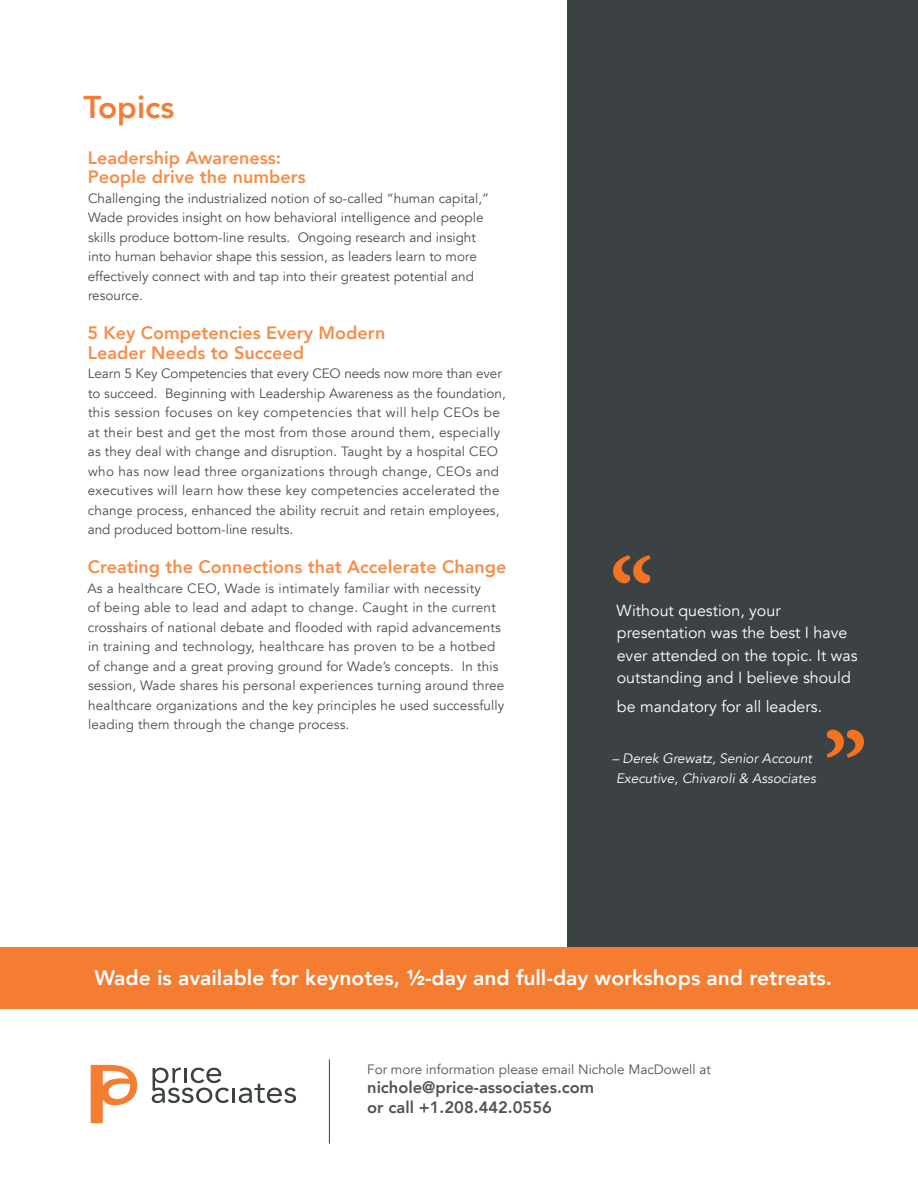
<style>
.page{position:relative;width:918px;height:1188px;background:#fff}
.page>*{position:absolute;margin:0;border:0;box-sizing:border-box;transform-origin:0 0}
.t1{font:800 31.5px "Avenir";color:#f47d31}
.t2{font:800 21px "Avenir";color:#fff}
.t3{font:800 18px/19.5px "Avenir";color:#f68e4b}
.t4{font:800 16.5px "Avenir";color:#515355}
.t5{font:16.05px/22.4px "Avenir";color:#fff}
.t6{font:italic 13.65px/19.5px "Avenir";color:#fff;text-align:center}
.t7{font:13.5px/19.5px "Avenir";letter-spacing:.01em;color:#4b4c4d}
.t8{font:13.5px "Avenir";color:#515355}
</style>
<div class="page">
<div style="left:567px;top:0;width:351px;height:958px;background:#3c4144"></div>
<svg style="left:613px;top:555px;width:38px;height:28px"></svg>
<svg style="left:827px;top:730px;width:37px;height:28px"></svg>
<svg style="left:91px;top:1065px;width:46px;height:58px"></svg>
<hr style="left:232px;top:1088px;width:3px;height:15px;background:#3c4144">
<svg style="left:239px;top:1084px;width:57px;height:19px"></svg>
<svg style="left:152px;top:1068px;width:77px;height:35px"></svg>
<hr style="left:329px;top:1059px;width:1px;height:85px;background:#3c4144">
<div style="left:0;top:947px;width:918px;height:62px;background:#f47d31"></div>
<p class="t1" style="left:83px;top:82px;width:93px">Topics</p>
<p class="t3" style="left:88px;top:148px;width:220px">Leadership Awareness:<br>People drive the numbers</p>
<p class="t7" style="left:88px;top:188px;width:403px">Challenging the industrialized notion of so-called “human capital,” Wade provides insight on how behavioral intelligence and people skills produce bottom-line results. Ongoing research and insight into human behavior shape this session, as leaders learn to more effectively connect with and tap into their greatest potential and resource.</p>
<p class="t3" style="left:88px;top:323px;width:299px">5 Key Competencies Every Modern<br>Leader Needs to Succeed</p>
<p class="t7" style="left:88px;top:364px;width:420px">Learn 5 Key Competencies that every CEO needs now more than ever to succeed. Beginning with Leadership Awareness as the foundation, this session focuses on key competencies that will help CEOs be at their best and get the most from those around them, especially as they deal with change and disruption. Taught by a hospital CEO who has now lead three organizations through change, CEOs and executives will learn how these key competencies accelerated the change process, enhanced the ability recruit and retain employees, and produced bottom-line results.</p>
<p class="t3" style="left:88px;top:557px;width:420px">Creating the Connections that Accelerate Change</p>
<p class="t7" style="left:87px;top:578px;width:419px">As a healthcare CEO, Wade is intimately familiar with necessity<br>of being able to lead and adapt to change. Caught in the current crosshairs of national debate and flooded with rapid advancements in training and technology, healthcare has proven to be a hotbed of change and a great proving ground for Wade’s concepts. In this session, Wade shares his personal experiences turning around three healthcare organizations and the key principles he used successfully leading them through the change process.</p>
<p class="t5" style="left:617px;top:600px;width:242px">Without question, your presentation was the best I have ever attended on the topic. It was outstanding and I believe should</p>
<p class="t5" style="left:617px;top:696px;width:207px">be mandatory for all leaders.</p>
<p class="t6" style="left:612px;top:749px;width:205px">– Derek Grewatz, Senior Account<br>Executive, Chivaroli &amp; Associates</p>
<p class="t2" style="left:94px;top:962px;width:739px">Wade is available for keynotes, ½-day and full-day workshops and retreats.</p>
<p class="t8" style="left:367px;top:1061px;width:345px">For more information please email Nichole MacDowell at</p>
<p class="t4" style="left:367px;top:1075px;width:229px">nichole@price-associates.com</p>
<p class="t4" style="left:367px;top:1095px;width:186px">or call +1.208.442.0556</p>
</div>
